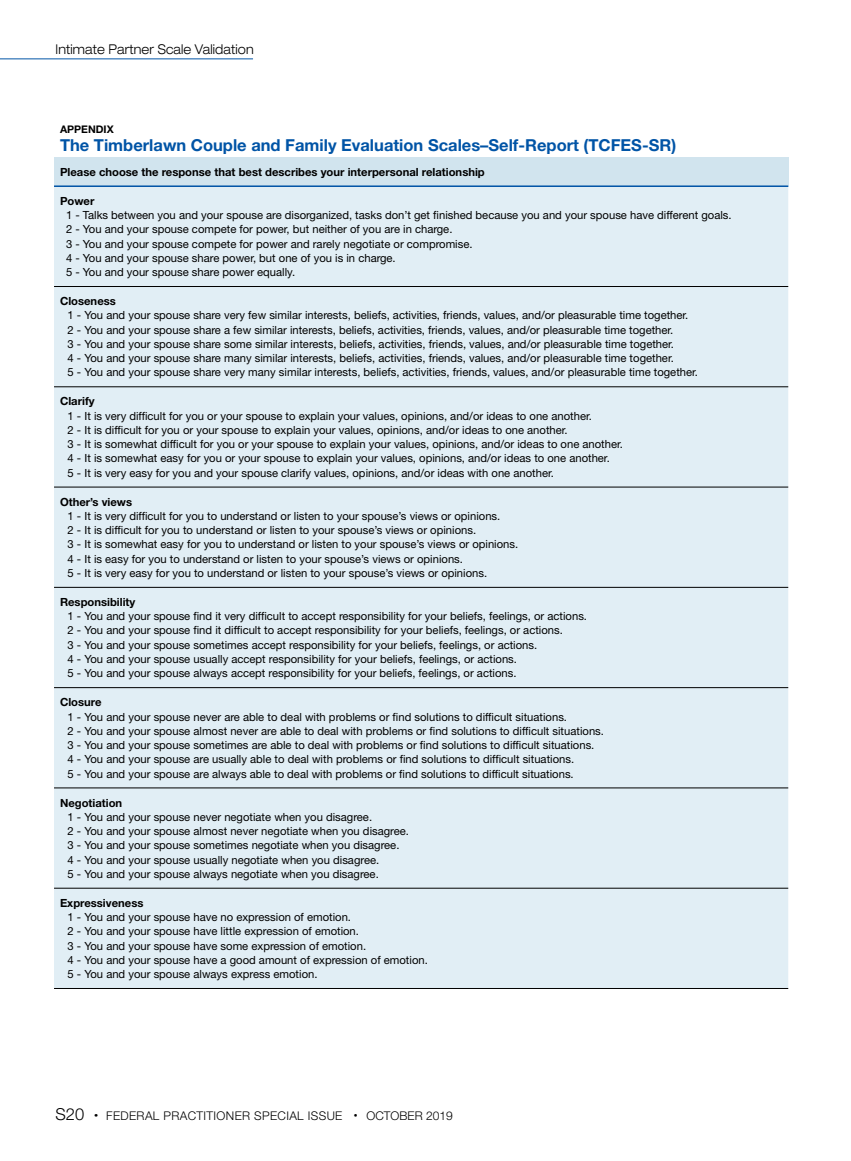
<style>
.page{position:relative;width:851px;height:1161px;background:#fff}
.page>*{position:absolute;margin:0;border:0;box-sizing:border-box;transform-origin:0 0}
.t1{font:700 16.5px "Helvetica Neue LT Std";color:#0054a6}
.t2{font:300 expanded 13.5px "Helvetica Neue LT Std";letter-spacing:.01em;color:#000;scale:.9 1}
.t3{font:300 12px "Helvetica Neue LT Std";letter-spacing:.03em;color:#000}
.t4{font:11.25px/14.2px "Helvetica Neue LT Std";color:#000}
.t5{font:700 11.25px "Helvetica Neue LT Std";color:#000}
.t6{font:700 10.5px "Helvetica Neue LT Std";color:#000}
.s1{font-size:16.5px}
</style>
<div class="page">
<hr style="left:0;top:58px;width:253px;height:1px;background:#0054a6">
<div style="left:54px;top:157px;width:734px;height:29px;background:#d1e4ee"></div>
<div style="left:54px;top:187px;width:734px;height:801px;background:#e1eef5"></div>
<hr style="left:54px;top:286px;width:734px;height:1px;background:#000">
<hr style="left:54px;top:387px;width:734px;height:1px;background:#000">
<hr style="left:54px;top:487px;width:734px;height:1px;background:#000">
<hr style="left:54px;top:587px;width:734px;height:1px;background:#000">
<hr style="left:54px;top:687px;width:734px;height:1px;background:#000">
<hr style="left:54px;top:788px;width:734px;height:1px;background:#000">
<hr style="left:54px;top:888px;width:734px;height:1px;background:#000">
<hr style="left:54px;top:988px;width:734px;height:1px;background:#000">
<hr style="left:54px;top:185px;width:734px;height:2px;background:#0054a6">
<p class="t2" style="left:56px;top:41px;width:222px">Intimate Partner Scale Validation</p>
<p class="t6" style="left:60px;top:123px;width:55px">APPENDIX</p>
<h1 class="t1" style="left:60px;top:135px;width:617px">The Timberlawn Couple and Family Evaluation Scales–Self-Report (TCFES-SR)</h1>
<p class="t5" style="left:60px;top:165px;width:426px">Please choose the response that best describes your interpersonal relationship</p>
<p class="t5" style="left:60px;top:194px;width:36px">Power</p>
<p class="t4" style="left:66px;top:208px;width:667px">1 - Talks between you and your spouse are disorganized, tasks don’t get finished because you and your spouse have different goals.<br>2 - You and your spouse compete for power, but neither of you are in charge.<br>3 - You and your spouse compete for power and rarely negotiate or compromise.<br>4 - You and your spouse share power, but one of you is in charge.<br>5 - You and your spouse share power equally.</p>
<p class="t5" style="left:60px;top:294px;width:57px">Closeness</p>
<p class="t4" style="left:68px;top:308px;width:632px">1 - You and your spouse share very few similar interests, beliefs, activities, friends, values, and/or pleasurable time together.<br>2 - You and your spouse share a few similar interests, beliefs, activities, friends, values, and/or pleasurable time together.<br>3 - You and your spouse share some similar interests, beliefs, activities, friends, values, and/or pleasurable time together.<br>4 - You and your spouse share many similar interests, beliefs, activities, friends, values, and/or pleasurable time together.<br>5 - You and your spouse share very many similar interests, beliefs, activities, friends, values, and/or pleasurable time together.</p>
<p class="t5" style="left:60px;top:394px;width:36px">Clarify</p>
<p class="t4" style="left:68px;top:408px;width:557px">1 - It is very difficult for you or your spouse to explain your values, opinions, and/or ideas to one another.<br>2 - It is difficult for you or your spouse to explain your values, opinions, and/or ideas to one another.<br>3 - It is somewhat difficult for you or your spouse to explain your values, opinions, and/or ideas to one another.<br>4 - It is somewhat easy for you or your spouse to explain your values, opinions, and/or ideas to one another.<br>5 - It is very easy for you and your spouse clarify values, opinions, and/or ideas with one another.</p>
<p class="t5" style="left:60px;top:495px;width:74px">Other’s views</p>
<p class="t4" style="left:68px;top:509px;width:452px">1 - It is very difficult for you to understand or listen to your spouse’s views or opinions.<br>2 - It is difficult for you to understand or listen to your spouse’s views or opinions.<br>3 - It is somewhat easy for you to understand or listen to your spouse’s views or opinions.<br>4 - It is easy for you to understand or listen to your spouse’s views or opinions.<br>5 - It is very easy for you to understand or listen to your spouse’s views or opinions.</p>
<p class="t5" style="left:60px;top:595px;width:77px">Responsibility</p>
<p class="t4" style="left:68px;top:609px;width:521px">1 - You and your spouse find it very difficult to accept responsibility for your beliefs, feelings, or actions.<br>2 - You and your spouse find it difficult to accept responsibility for your beliefs, feelings, or actions.<br>3 - You and your spouse sometimes accept responsibility for your beliefs, feelings, or actions.<br>4 - You and your spouse usually accept responsibility for your beliefs, feelings, or actions.<br>5 - You and your spouse always accept responsibility for your beliefs, feelings, or actions.</p>
<p class="t5" style="left:60px;top:695px;width:43px">Closure</p>
<p class="t4" style="left:68px;top:709px;width:538px">1 - You and your spouse never are able to deal with problems or find solutions to difficult situations.<br>2 - You and your spouse almost never are able to deal with problems or find solutions to difficult situations.<br>3 - You and your spouse sometimes are able to deal with problems or find solutions to difficult situations.<br>4 - You and your spouse are usually able to deal with problems or find solutions to difficult situations.<br>5 - You and your spouse are always able to deal with problems or find solutions to difficult situations.</p>
<p class="t5" style="left:60px;top:796px;width:64px">Negotiation</p>
<p class="t4" style="left:68px;top:810px;width:343px">1 - You and your spouse never negotiate when you disagree.<br>2 - You and your spouse almost never negotiate when you disagree.<br>3 - You and your spouse sometimes negotiate when you disagree.<br>4 - You and your spouse usually negotiate when you disagree.<br>5 - You and your spouse always negotiate when you disagree.</p>
<p class="t5" style="left:60px;top:896px;width:85px">Expressiveness</p>
<p class="t4" style="left:68px;top:910px;width:362px">1 - You and your spouse have no expression of emotion.<br>2 - You and your spouse have little expression of emotion.<br>3 - You and your spouse have some expression of emotion.<br>4 - You and your spouse have a good amount of expression of emotion.<br>5 - You and your spouse always express emotion.</p>
<p class="t3" style="left:56px;top:1108px;width:398px"><span class="s1">S20</span> <sup>•</sup> FEDERAL PRACTITIONER SPECIAL ISSUE <sup>•</sup> OCTOBER 2019</p>
</div>
